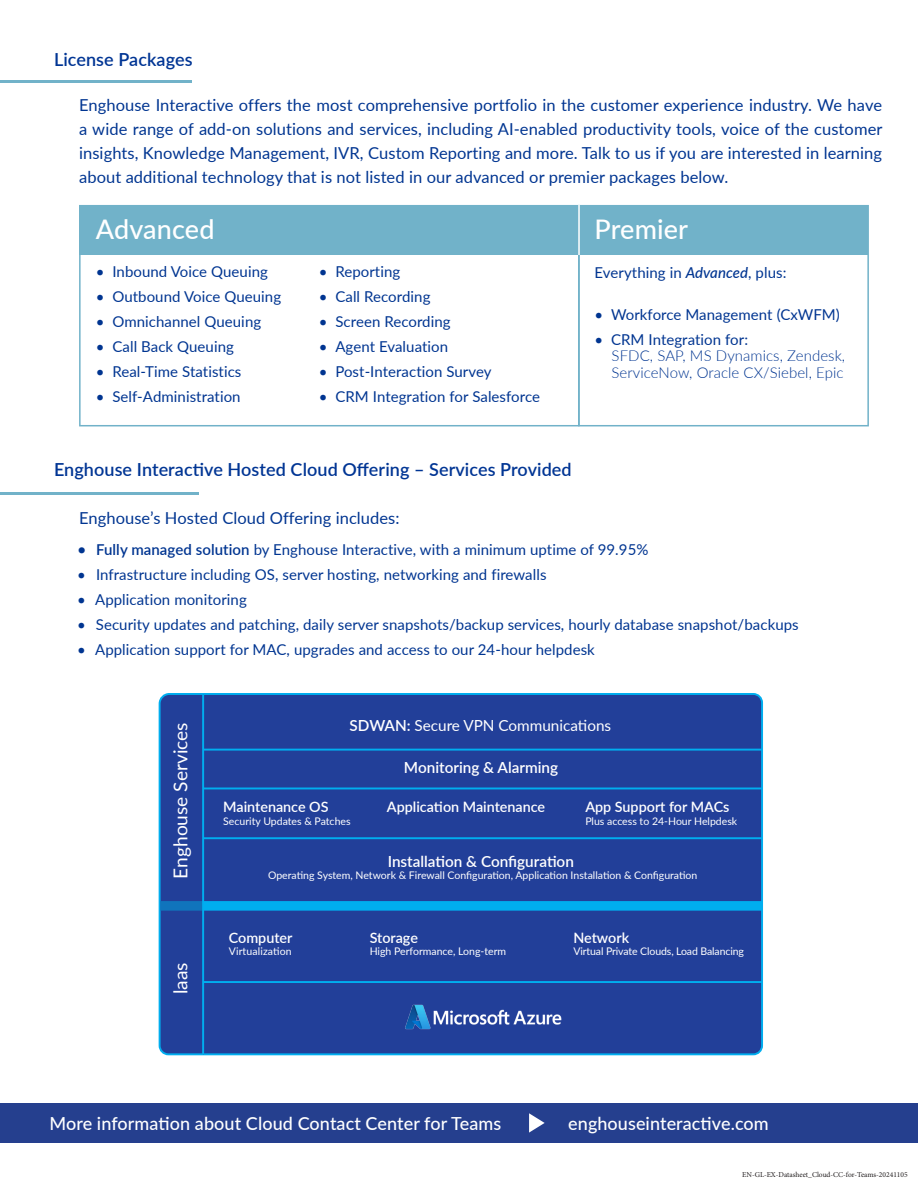
<style>
.page{position:relative;width:918px;height:1188px;background:#fff}
.page>*{position:absolute;margin:0;border:0;box-sizing:border-box;transform-origin:0 0}
.Header_1{font:500 27px "Lato";letter-spacing:.005em;color:#fff}
.t1{font:19.05px "Lato";color:#fff}
.Header_Titles{font:600 18px "Lato";letter-spacing:.005em;color:#003594}
.Footer_Details{font:500 18px "Lato";letter-spacing:.005em;color:#fff}
.Body{font:16.5px/24px "Lato";letter-spacing:.005em;color:#003591;text-align:justify}
.t2{font:600 15.3px "Lato";color:#fff}
.t3{font:15.3px "Lato";color:#fff}
.Body-2{font:15px "Lato";letter-spacing:.005em;color:#003591}
.t4{font:300 15px/16.5px "Lato";letter-spacing:.005em;color:#003591}
.t5{font:600 14.4px "Lato";color:#fff}
.t6{font:10.5px "Lato";color:#fff}
.t7{font:7.5px "Minion Pro";color:#231f20}
.s1{font-weight:500;font-style:italic}
.s2{font-weight:400}
.s3{font-weight:600}
</style>
<div class="page">
<hr style="left:0;top:81px;width:191px;height:2px;background:#71b2c9">
<div style="left:80px;top:206px;width:788px;height:49px;background:#71b2c9"></div>
<div style="left:79px;top:205px;width:501px;height:221px;border:2px solid #71b2c9"></div>
<div style="left:578px;top:205px;width:291px;height:221px;border:2px solid #71b2c9"></div>
<hr style="left:578px;top:205px;width:2px;height:50px;background:#fff">
<hr style="left:0;top:492px;width:199px;height:2px;background:#71b2c9">
<div style="left:160px;top:694px;width:602px;height:360px;background:#223f99;border-radius:9px"></div>
<div style="left:159px;top:693px;width:604px;height:362px;border:2px solid #00aeef;border-radius:9px"></div>
<div style="left:160px;top:901px;width:43px;height:10px;background:#1074bc"></div>
<hr style="left:202px;top:694px;width:2px;height:360px;background:#00aeef">
<hr style="left:203px;top:749px;width:560px;height:2px;background:#00aeef">
<hr style="left:203px;top:788px;width:560px;height:1px;background:#00aeef">
<hr style="left:203px;top:837px;width:560px;height:2px;background:#00aeef">
<hr style="left:203px;top:981px;width:560px;height:2px;background:#00aeef">
<div style="left:203px;top:901px;width:560px;height:10px;background:#00aeef"></div>
<img style="left:403px;top:1004px;width:160px;height:52px">
<div style="left:0;top:1103px;width:918px;height:40px;background:#253f8e"></div>
<svg style="left:529px;top:1113px;width:16px;height:20px"></svg>
<p class="Header_Titles" style="left:54px;top:46px;width:140px">License Packages</p>
<p class="Body" style="left:79px;top:92px;width:805px">Enghouse Interactive offers the most comprehensive portfolio in the customer experience industry. We have a wide range of add-on solutions and services, including AI-enabled productivity tools, voice of the customer insights, Knowledge Management, IVR, Custom Reporting and more. Talk to us if you are interested in learning about additional technology that is not listed in our advanced or premier packages below.</p>
<p class="Header_1" style="left:96px;top:210px;width:120px">Advanced</p>
<p class="Body-2" style="left:96px;top:261px;width:174px">• Inbound Voice Queuing</p>
<p class="Body-2" style="left:96px;top:286px;width:187px">• Outbound Voice Queuing</p>
<p class="Body-2" style="left:96px;top:311px;width:167px">• Omnichannel Queuing</p>
<p class="Body-2" style="left:96px;top:336px;width:140px">• Call Back Queuing</p>
<p class="Body-2" style="left:96px;top:361px;width:147px">• Real-Time Statistics</p>
<p class="Body-2" style="left:96px;top:386px;width:146px">• Self-Administration</p>
<p class="Body-2" style="left:319px;top:261px;width:83px">• Reporting</p>
<p class="Body-2" style="left:319px;top:286px;width:113px">• Call Recording</p>
<p class="Body-2" style="left:319px;top:311px;width:133px">• Screen Recording</p>
<p class="Body-2" style="left:319px;top:336px;width:131px">• Agent Evaluation</p>
<p class="Body-2" style="left:319px;top:361px;width:174px">• Post-Interaction Survey</p>
<p class="Body-2" style="left:319px;top:386px;width:223px">• CRM Integration for Salesforce</p>
<p class="Header_1" style="left:595px;top:210px;width:95px">Premier</p>
<p class="Body-2" style="left:595px;top:262px;width:193px">Everything in <span class="s1">Advanced</span>, plus:</p>
<p class="Body-2" style="left:595px;top:304px;width:247px">• Workforce Management (CxWFM)</p>
<p class="t4" style="left:612px;top:331px;width:235px;text-indent:-17px"><span class="s2">• CRM Integration for:<br></span>SFDC, SAP, MS Dynamics, Zendesk,<br>ServiceNow, Oracle CX/Siebel, Epic</p>
<p class="Header_Titles" style="left:54px;top:456px;width:519px">Enghouse Interactive Hosted Cloud Offering – Services Provided</p>
<p class="Body" style="left:79px;top:505px;width:322px">Enghouse’s Hosted Cloud Offering includes:</p>
<p class="Body-2" style="left:77px;top:538px;width:573px"><span class="s3">• Fully managed solution</span> by Enghouse Interactive, with a minimum uptime of 99.95%</p>
<p class="Body-2" style="left:77px;top:563px;width:471px">• Infrastructure including OS, server hosting, networking and firewalls</p>
<p class="Body-2" style="left:77px;top:588px;width:171px">• Application monitoring</p>
<p class="Body-2" style="left:77px;top:613px;width:723px">• Security updates and patching, daily server snapshots/backup services, hourly database snapshot/backups</p>
<p class="Body-2" style="left:77px;top:638px;width:519px">• Application support for MAC, upgrades and access to our 24-hour helpdesk</p>
<p class="t1" style="left:167px;top:879px;width:158px;rotate:-90deg">Enghouse Services</p>
<p class="t1" style="left:167px;top:994px;width:33px;rotate:-90deg">laas</p>
<p class="t3" style="left:350px;top:714px;width:263px"><span class="s3">SDWAN:</span> Secure VPN Communications</p>
<p class="t5" style="left:223px;top:797px;width:107px">Maintenance OS</p>
<p class="t6" style="left:223px;top:814px;width:129px">Security Updates &amp; Patches</p>
<p class="t2" style="left:404px;top:756px;width:156px">Monitoring &amp; Alarming</p>
<p class="t5" style="left:387px;top:797px;width:160px">Application Maintenance</p>
<p class="t5" style="left:585px;top:797px;width:146px">App Support for MACs</p>
<p class="t6" style="left:585px;top:814px;width:153px">Plus access to 24-Hour Helpdesk</p>
<p class="t2" style="left:388px;top:850px;width:188px">Installation &amp; Configuration</p>
<p class="t6" style="left:268px;top:868px;width:431px">Operating System, Network &amp; Firewall Configuration, Application Installation &amp; Configuration</p>
<p class="t5" style="left:229px;top:927px;width:65px">Computer</p>
<p class="t6" style="left:229px;top:944px;width:64px">Virtualization</p>
<p class="t5" style="left:370px;top:927px;width:50px">Storage</p>
<p class="t6" style="left:370px;top:944px;width:138px">High Performance, Long-term</p>
<p class="t5" style="left:573px;top:927px;width:57px">Network</p>
<p class="t6" style="left:573px;top:944px;width:172px">Virtual Private Clouds, Load Balancing</p>
<p class="Footer_Details" style="left:49px;top:1110px;width:453px">More information about Cloud Contact Center for Teams</p>
<p class="Footer_Details" style="left:568px;top:1111px;width:202px">enghouseinteractive.com</p>
<p class="t7" style="left:742px;top:1169px;width:167px">EN-GL-EX-Datasheet_Cloud-CC-for-Teams-20241105</p>
</div>
